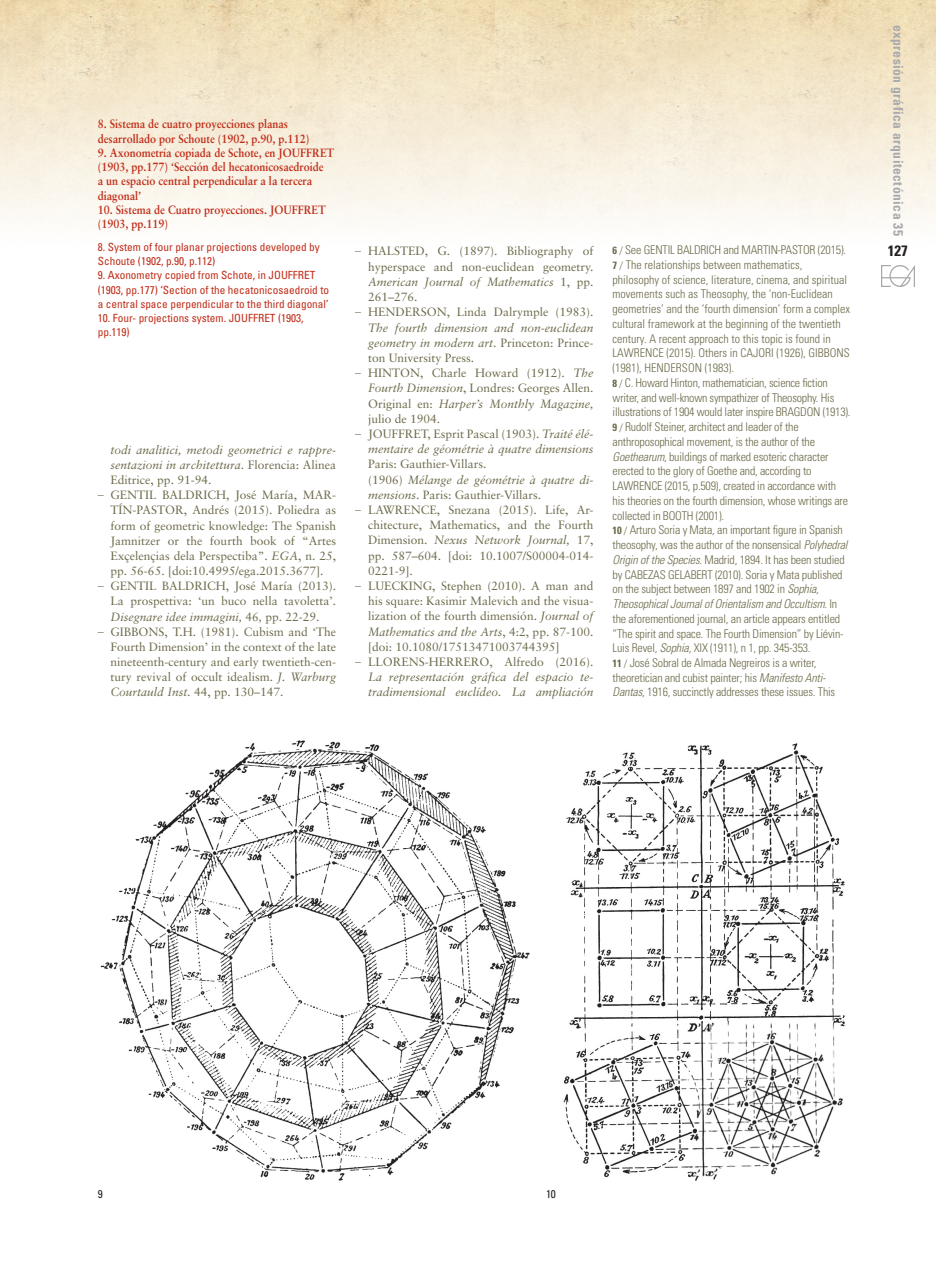
<style>
.page{position:relative;width:936px;height:1276px;background:#fff}
.page>*{position:absolute;margin:0;border:0;box-sizing:border-box;transform-origin:0 0}
.t1{font:700 condensed 15px "Univers";color:#231f20}
.t2{font:700 condensed 13.5px "Univers";letter-spacing:.035em;color:#a8a9ad}
.t3{font:12px/15.1px "Sabon";color:#6d6a4a;text-align:justify}
.Endnote_Text{font:300 condensed 12px/14.7px "Univers";letter-spacing:-.015em;color:#6d6a4a}
.t4{font:italic 12px/15.1px "Sabon";color:#6d6a4a;text-align:justify}
.t5{font:700 12px/14.2px "Sabon";color:#c02d19;scale:.9 1}
.HTML_Preformatted{font:300 condensed 12px/14.7px "Univers";letter-spacing:-.015em;color:#6d6a4a}
.t6{font:condensed 11.25px/14.2px "Univers";color:#c02d19}
.PIES_DE_FOTO_INGLES{font:condensed 11.25px "Univers";color:#231f20}
.s1{font-style:normal}
.s2{font-family:"Univers";font-weight:300;font-stretch:condensed}
.s3{font-style:italic}
.s4{font-family:"Univers";font-weight:300;font-style:normal;font-stretch:condensed}
.s5{font-weight:700;font-size:10.5px}
.s6{font-size:10.5px}
</style>
<div class="page">
<img style="left:0;top:0;width:935px;height:223px">
<img style="left:100px;top:740px;width:430px;height:441px">
<img style="left:563px;top:743px;width:282px;height:438px">
<img style="left:881px;top:265px;width:33px;height:21px">
<p class="t5" style="left:98px;top:117px;width:236px">8. Sistema de cuatro proyecciones planas desarrollado por Schoute (1902, p.90, p.112)</p>
<p class="t5" style="left:98px;top:145px;width:264px">9. Axonometría copiada de Schote, en JOUFFRET (1903, pp.177) ‘Sección del hecatonicosaedroide<br>a un espacio central perpendicular a la tercera diagonal’</p>
<p class="t5" style="left:98px;top:202px;width:255px">10. Sistema de Cuatro proyecciones. JOUFFRET (1903, pp.119)</p>
<p class="t6" style="left:98px;top:240px;width:223px">8. System of four planar projections developed by<br>Schoute (1902, p.90, p.112)</p>
<p class="t6" style="left:98px;top:268px;width:233px">9. Axonometry copied from Schote, in JOUFFRET (1903, pp.177) ‘Section of the hecatonicosaedroid to a central space perpendicular to the third diagonal’</p>
<p class="t6" style="left:98px;top:311px;width:207px">10. Four- projections system. JOUFFRET (1903, pp.119)</p>
<p class="t4" style="left:111px;top:442px;width:227px">todi analitici, metodi geometrici e rappre&shy;sentazioni in architettura<span class="s1">. Florencia: Alinea Editrice, pp. 91-94.</span></p>
<p class="t3" style="left:111px;top:487px;width:227px;text-indent:-13px"><span class="s2">–</span> GENTIL BALDRICH, José María, MAR-TÍN-PASTOR, Andrés (2015). Poliedra as form of geometric knowledge: The Spanish Jamnitzer or the fourth book of “Artes Exçelençias dela Perspectiba”. <span class="s3">EGA</span>, n. 25, pp. 56-65. [doi:10.4995/ega.2015.3677].</p>
<p class="t3" style="left:111px;top:578px;width:227px;text-indent:-13px"><span class="s2">–</span> GENTIL BALDRICH, José María (2013).<br>La prospettiva: ‘un buco nella tavoletta’.<br><span class="s3">Disegnare idee immagini,</span> 46<span class="s3">,</span> pp. 22-29.</p>
<p class="t3" style="left:111px;top:624px;width:227px;text-indent:-13px"><span class="s2">–</span> GIBBONS, T.H. (1981). Cubism and ‘The Fourth Dimension’ in the context of the late nineteenth-century and early twentieth-cen&shy;tury revival of occult idealism. <span class="s3">J. Warburg Courtauld Inst.</span> 44, pp. 130–147.</p>
<p class="t3" style="left:368px;top:244px;width:227px;text-indent:-13px"><span class="s2">–</span> HALSTED, G. (1897). Bibliography of hyperspace and non-euclidean geometry.<br><span class="s3">American Journal of Mathematics</span> 1, pp.<br>261–276.</p>
<p class="t3" style="left:368px;top:304px;width:227px;text-indent:-13px"><span class="s2">–</span> HENDERSON, Linda Dalrymple (1983).<br><span class="s3">The fourth dimension and non-euclidean geometry in modern art</span>. Princeton: Prince&shy;ton University Press.</p>
<p class="t3" style="left:368px;top:365px;width:227px;text-indent:-13px"><span class="s2">–</span> HINTON, Charle Howard (1912). <span class="s3">The Fourth Dimension</span>, Londres: Georges Allen.<br>Original en: <span class="s3">Harper’s Monthly Magazine, </span>julio de 1904.</p>
<p class="t3" style="left:368px;top:426px;width:227px;text-indent:-13px"><span class="s2">–</span> JOUFFRET, Esprit Pascal (1903). <span class="s3">Traité élé&shy;mentaire de géométrie à quatre dimensions </span>Paris: Gauthier-Villars.</p>
<p class="t4" style="left:368px;top:472px;width:227px"><span class="s1">(1906)</span> Mélange de géométrie à quatre di&shy;mensions<span class="s1">. Paris: Gauthier-Villars.</span></p>
<p class="t3" style="left:368px;top:502px;width:227px;text-indent:-13px"><span class="s2">–</span> LAWRENCE, Snezana (2015). Life, Ar&shy;chitecture, Mathematics, and the Fourth Dimension. <span class="s3">Nexus Network Journal,</span> 17, pp. 587–604. [doi: 10.1007/S00004-014- 0221-9].</p>
<p class="t3" style="left:368px;top:578px;width:227px;text-indent:-13px"><span class="s2">–</span> LUECKING, Stephen (2010). A man and his square: Kasimir Malevich and the visua&shy;lization of the fourth dimensión. <span class="s3">Journal of Mathematics and the Arts</span>, 4:2, pp. 87-100. [doi: 10.1080/17513471003744395]</p>
<p class="t4" style="left:368px;top:654px;width:227px;text-indent:-13px"><span class="s4">–</span> <span class="s1">LLORENS-HERRERO, Alfredo (2016).<br></span>La representación gráfica del espacio te&shy;tradimensional euclídeo. La ampliación</p>
<p class="Endnote_Text" style="left:612px;top:242px;width:235px"><span class="s5">6</span> <span class="s6">/</span> See GENTIL BALDRICH and MARTIN-PASTOR (2015).</p>
<p class="Endnote_Text" style="left:612px;top:257px;width:239px"><span class="s5">7</span> <span class="s6">/</span> The relationships between mathematics, philosophy of science, literature, cinema, and spiritual movements such as Theosophy, the ‘non-Euclidean geometries’ and the ‘fourth dimension’ form a complex cultural framework at the beginning of the twentieth century. A recent approach to this topic is found in LAWRENCE (2015). Others in CAJORI (1926), GIBBONS (1981), HENDERSON (1983).</p>
<p class="Endnote_Text" style="left:612px;top:375px;width:239px"><span class="s5">8</span> <span class="s6">/</span> C. Howard Hinton, mathematician, science fiction writer, and well-known sympathizer of Theosophy. His illustrations of 1904 would later inspire BRAGDON (1913).</p>
<p class="Endnote_Text" style="left:612px;top:419px;width:237px"><span class="s5">9</span> <span class="s6">/</span> Rudolf Steiner, architect and leader of the anthroposophical movement, is the author of the <span class="s3">Goethearum</span>, buildings of marked esoteric character erected to the glory of Goethe and, according to LAWRENCE (2015, p.509), created in accordance with his theories on the fourth dimension, whose writings are collected in BOOTH (2001).</p>
<p class="Endnote_Text" style="left:612px;top:523px;width:236px"><span class="s5">10</span> <span class="s6">/</span> Arturo Soria y Mata, an important figure in Spanish theosophy, was the author of the nonsensical <span class="s3">Polyhedral Origin of the Species</span>. Madrid, 1894. It has been studied by CABEZAS GELABERT (2010). Soria y Mata published on the subject between 1897 and 1902 in <span class="s3">Sophia, Theosophical Journal of Orientalism and Occultism</span>. In the aforementioned journal, an article appears entitled “The spirit and space. The Fourth Dimension” by Liévin-Luis Revel, <span class="s3">Sophia</span>, XIX (1911), n 1, pp. 345-353.</p>
<p class="HTML_Preformatted" style="left:612px;top:655px;width:224px"><span class="s5">11</span> <span class="s6">/</span> José Sobral de Almada Negreiros is a writer, theoretician and cubist painter; his <span class="s3">Manifesto Anti-<br>Dantas</span>, 1916, succinctly addresses these issues. This</p>
<p class="t2" style="left:906px;top:25px;width:213px;rotate:90deg">expresión gráfica arquitectónica 35</p>
<p class="t1" style="left:887px;top:242px;width:21px">127</p>
<p class="PIES_DE_FOTO_INGLES" style="left:98px;top:1187px;width:6px">9</p>
<p class="PIES_DE_FOTO_INGLES" style="left:546px;top:1187px;width:11px">10</p>
</div>
